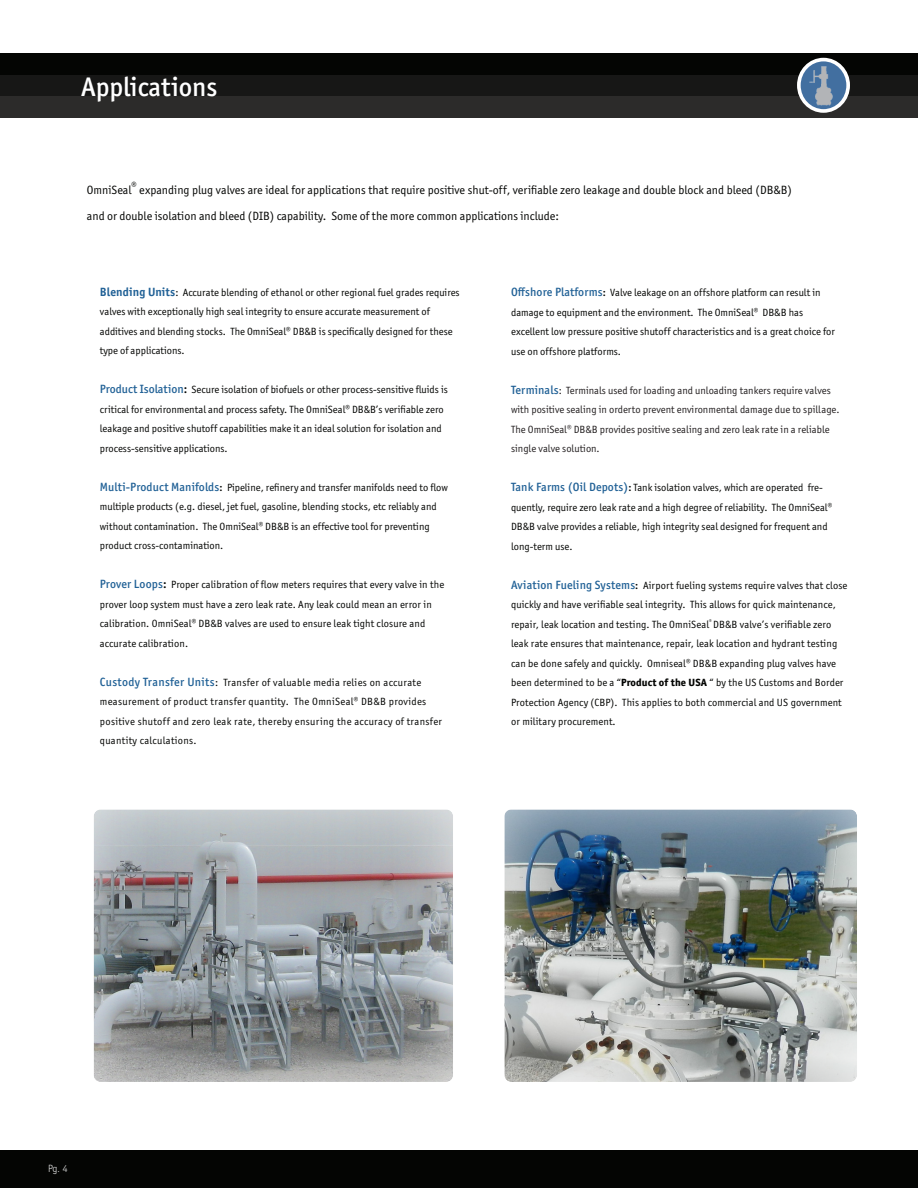
<style>
.page{position:relative;width:918px;height:1188px;background:#fff}
.page>*{position:absolute;margin:0;border:0;box-sizing:border-box;transform-origin:0 0}
.t1{font:500 27px "Officina Sans ITC Std";color:#fff}
.t2{font:12px/25.5px "Officina Sans ITC Std";color:#040503}
.t3{font:10.5px/19.5px "Officina Sans ITC Std";color:#040503}
.t4{font:10.5px/19.5px "Officina Sans ITC Pro";color:#231f20}
.t5{font:10.5px/19.5px "Officina Sans ITC Std";letter-spacing:.03em;color:#040503}
.t6{font:300 10.5px "Officina Display ITC Std";color:#fff}
.s1{font-weight:700;font-size:12px;color:#216196}
.s2{font-weight:500;font-size:12px;color:#216196}
.s3{font-weight:500;font-size:12px}
.s4{font-weight:500}
.s5{font-family:"Officina Sans ITC Pro";font-weight:500;font-size:12px;color:#216196}
.s6{font-weight:800}
</style>
<div class="page">
<div style="left:0;top:1150px;width:918px;height:38px;background:#040503"></div>
<div style="left:0;top:53px;width:918px;height:22px;background:#040503"></div>
<div style="left:0;top:75px;width:918px;height:21px;background:#171716"></div>
<div style="left:0;top:96px;width:918px;height:22px;background:#2c2b2a"></div>
<div style="left:93px;top:809px;width:363px;height:275px;background:#fff;opacity:.7"></div>
<div style="left:504px;top:809px;width:355px;height:275px;background:#fff;opacity:.7"></div>
<svg style="left:799px;top:60px;width:49px;height:51px"></svg>
<div style="left:797px;top:58px;width:53px;height:55px;border:4px solid #fff;border-radius:50%"></div>
<img style="left:810px;top:66px;width:22px;height:40px">
<p class="t1" style="left:81px;top:71px;width:138px">Applications</p>
<p class="t2" style="left:87px;top:177px;width:706px">OmniSeal® expanding plug valves are ideal for applications that require positive shut-off, verifiable zero leakage and double block and bleed (DB&amp;B) and or double isolation and bleed (DIB) capability. Some of the more common applications include:</p>
<p class="t3" style="left:100px;top:283px;width:361px"><span class="s1">Blending Units</span>: Accurate blending of ethanol or other regional fuel grades requires valves with exceptionally high seal integrity to ensure accurate measurement of additives and blending stocks. The OmniSeal® DB&amp;B is specifically designed for these type of applications.</p>
<p class="t3" style="left:100px;top:380px;width:349px"><span class="s2">Product Isolation</span><span class="s3">:</span> Secure isolation of biofuels or other process-sensitive fluids is critical for environmental and process safety. The OmniSeal® DB&amp;B’s verifiable zero leakage and positive shutoff capabilities make it an ideal solution for isolation and process-sensitive applications.</p>
<p class="t3" style="left:100px;top:478px;width:350px"><span class="s2">Multi-Product Manifolds</span><span class="s4">:</span> Pipeline, refinery and transfer manifolds need to flow</p>
<p class="t3" style="left:100px;top:497px;width:338px">multiple products (e.g. diesel, jet fuel, gasoline, blending stocks, etc reliably and without contamination. The OmniSeal® DB&amp;B is an effective tool for preventing product cross-contamination.</p>
<p class="t3" style="left:100px;top:575px;width:346px"><span class="s2">Prover Loops</span><span class="s3">:</span> Proper calibration of flow meters requires that every valve in the</p>
<p class="t3" style="left:100px;top:595px;width:333px">prover loop system must have a zero leak rate. Any leak could mean an error in calibration. OmniSeal® DB&amp;B valves are used to ensure leak tight closure and accurate calibration.</p>
<p class="t5" style="left:100px;top:673px;width:323px"><span class="s2">Custody Transfer Units</span>: Transfer of valuable media relies on accurate</p>
<p class="t5" style="left:100px;top:692px;width:344px">measurement of product transfer quantity. The OmniSeal® DB&amp;B provides positive shutoff and zero leak rate, thereby ensuring the accuracy of transfer quantity calculations.</p>
<p class="t3" style="left:511px;top:283px;width:311px"><span class="s5">Offshore Platforms</span><span class="s4">:</span> Valve leakage on an offshore platform can result in</p>
<p class="t3" style="left:511px;top:302px;width:293px">damage to equipment and the environment. The OmniSeal® DB&amp;B has</p>
<p class="t3" style="left:511px;top:322px;width:325px">excellent low pressure positive shutoff characteristics and is a great choice for</p>
<p class="t3" style="left:511px;top:341px;width:111px">use on offshore platforms.</p>
<p class="t4" style="left:511px;top:380px;width:321px"><span class="s2">Terminals</span>: Terminals used for loading and unloading tankers require valves</p>
<p class="t4" style="left:511px;top:400px;width:330px">with positive sealing in orderto prevent environmental damage due to spillage.</p>
<p class="t4" style="left:511px;top:419px;width:320px">The OmniSeal® DB&amp;B provides positive sealing and zero leak rate in a reliable single valve solution.</p>
<p class="t3" style="left:511px;top:478px;width:323px"><span class="s2">Tank Farms (Oil Depots)</span><span class="s4">:</span> Tank isolation valves, which are operated fre&shy;quently, require zero leak rate and a high degree of reliability. The OmniSeal® DB&amp;B valve provides a reliable, high integrity seal designed for frequent and long-term use.</p>
<p class="t3" style="left:511px;top:575px;width:338px"><span class="s2">Aviation Fueling Systems</span><span class="s4">:</span> Airport fueling systems require valves that close quickly and have verifiable seal integrity. This allows for quick maintenance, repair, leak location and testing. The OmniSeal<sup>®</sup> DB&amp;B valve’s verifiable zero leak rate ensures that maintenance, repair, leak location and hydrant testing can be done safely and quickly. Omniseal® DB&amp;B expanding plug valves have been determined to be a “<span class="s6">Product of the USA</span> “ by the US Customs and Border Protection Agency (CBP). This applies to both commercial and US government or military procurement.</p>
<p class="t6" style="left:48px;top:1163px;width:21px">Pg. 4</p>
</div>
